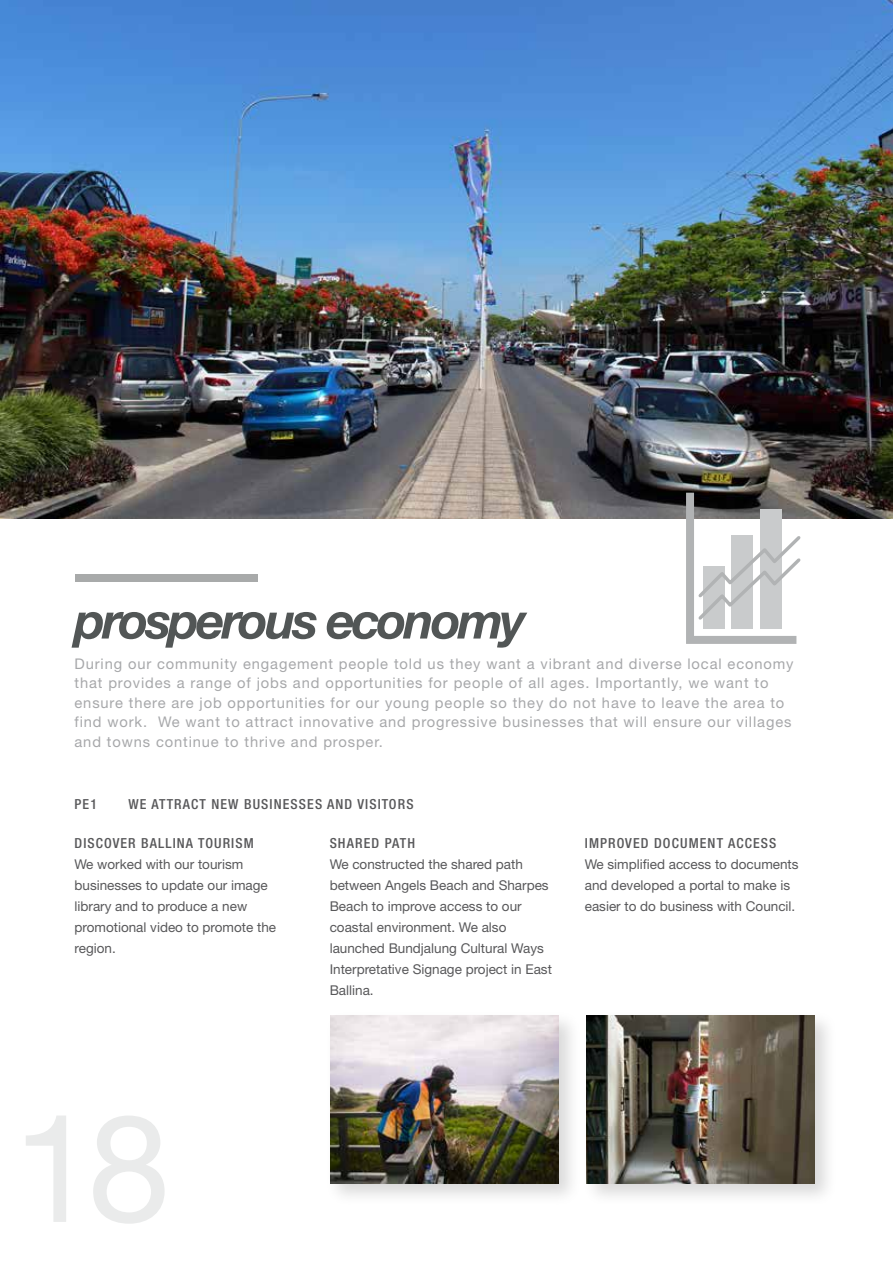
<style>
.page{position:relative;width:893px;height:1263px;background:#fff}
.page>*{position:absolute;margin:0;border:0;box-sizing:border-box;transform-origin:0 0}
.t1{font:150px "Helvetica Neue LT Std";color:#eaebeb}
.t2{font:italic 700 50.1px "Helvetica Neue LT Std";letter-spacing:-.06em;color:#525656}
.t3{font:14.7px/19.5px "Helvetica Neue LT Std";letter-spacing:.06em;color:#a7a8aa}
.t4{font:500 condensed 13.8px "Helvetica Neue LT Std";letter-spacing:.08em;color:#58585a}
.t5{font:13.5px/21px "Helvetica Neue LT Std";color:#58585a}
</style>
<div class="page">
<img style="left:1px;top:0;width:892px;height:519px">
<svg style="left:686px;top:493px;width:114px;height:151px"></svg>
<div style="left:75px;top:574px;width:182px;height:7px;background:#a8aaaa"></div>
<div style="left:581px;top:1010px;width:257px;height:197px;background:#000;opacity:.15"></div>
<img style="left:587px;top:1015px;width:228px;height:168px">
<div style="left:325px;top:1010px;width:257px;height:197px;background:#000;opacity:.15"></div>
<img style="left:330px;top:1015px;width:228px;height:168px">
<h2 class="t2" style="left:75px;top:590px;width:453px">prosperous economy</h2>
<p class="t3" style="left:75px;top:654px;width:721px">During our community engagement people told us they want a vibrant and diverse local economy that provides a range of jobs and opportunities for people of all ages. Importantly, we want to ensure there are job opportunities for our young people so they do not have to leave the area to find work. We want to attract innovative and progressive businesses that will ensure our villages and towns continue to thrive and prosper.</p>
<p class="t4" style="left:75px;top:796px;width:24px">PE1</p>
<p class="t4" style="left:129px;top:796px;width:287px">WE ATTRACT NEW BUSINESSES AND VISITORS</p>
<p class="t4" style="left:75px;top:835px;width:181px">DISCOVER BALLINA TOURISM</p>
<p class="t5" style="left:75px;top:854px;width:203px">We worked with our tourism businesses to update our image library and to produce a new promotional video to promote the region.</p>
<p class="t4" style="left:330px;top:835px;width:87px">SHARED PATH</p>
<p class="t5" style="left:330px;top:854px;width:224px">We constructed the shared path between Angels Beach and Sharpes<br>Beach to improve access to our coastal environment. We also launched Bundjalung Cultural Ways<br>Interpretative Signage project in East<br>Ballina.</p>
<p class="t4" style="left:585px;top:835px;width:193px">IMPROVED DOCUMENT ACCESS</p>
<p class="t5" style="left:585px;top:854px;width:215px">We simplified access to documents and developed a portal to make is easier to do business with Council.</p>
<h1 class="t1" style="left:13px;top:1079px;width:159px">18</h1>
</div>
